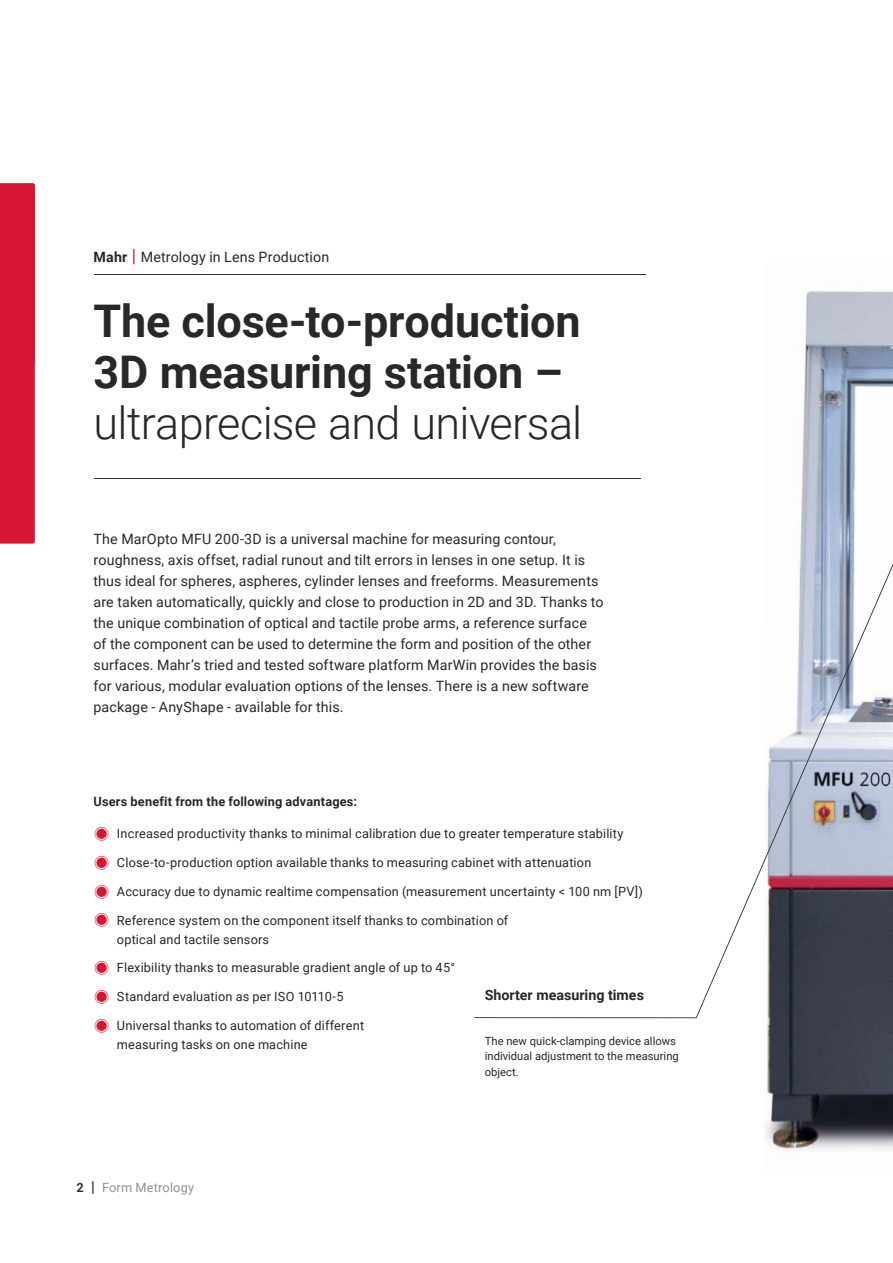
<style>
.page{position:relative;width:893px;height:1263px;background:#fff}
.page>*{position:absolute;margin:0;border:0;box-sizing:border-box;transform-origin:0 0}
.t1{font:700 45px/51px "Roboto";letter-spacing:-.005em;color:#292829}
.t2{font:300 45px "Roboto";letter-spacing:-.015em;color:#292829}
.t3{font:14.25px/21px "Roboto";letter-spacing:.01em;color:#292829}
.t4{font:700 14.25px "Roboto";color:#292829}
.t5{font:12.75px/18.8px "Roboto";letter-spacing:.015em;color:#292829}
.t6{font:700 12.75px "Roboto";letter-spacing:.015em;color:#292829}
.t7{font:12.75px "Roboto";letter-spacing:.015em;color:#8b9296}
.t8{font:11.25px/15.8px "Roboto";color:#292829}
.s1{font-weight:700}
.s2{font-size:18px;color:#d71635}
.s3{font-family:"Mahr Numbers Light";font-size:16.5px;color:#d71635}
.s4{font-weight:700;color:#2a343a}
.s5{font-weight:700;font-size:15px;color:#2a343a}
</style>
<div class="page">
<img style="left:766px;top:290px;width:127px;height:860px">
<div style="left:0;top:183px;width:35px;height:361px;background:#d71635"></div>
<svg style="left:474px;top:549px;width:419px;height:469px"></svg>
<hr style="left:94px;top:274px;width:551px;height:1px;background:#2a343a">
<hr style="left:94px;top:478px;width:546px;height:1px;background:#2a343a">
<p class="t3" style="left:94px;top:246px;width:237px"><span class="s1">Mahr</span> <span class="s2">|</span> Metrology in Lens Production</p>
<h1 class="t1" style="left:94px;top:294px;width:489px">The close-to-production<br>3D measuring station –</h1>
<h1 class="t2" style="left:94px;top:392px;width:490px">ultraprecise and universal</h1>
<p class="t3" style="left:94px;top:527px;width:512px">The MarOpto MFU 200-3D is a universal machine for measuring contour, roughness, axis offset, radial runout and tilt errors in lenses in one setup. It is thus ideal for spheres, aspheres, cylinder lenses and freeforms. Measurements are taken automatically, quickly and close to production in 2D and 3D. Thanks to the unique combination of optical and tactile probe arms, a reference surface<br>of the component can be used to determine the form and position of the other surfaces. Mahr’s tried and tested software platform MarWin provides the basis for various, modular evaluation options of the lenses. There is a new software package - AnyShape - available for this.</p>
<p class="t6" style="left:94px;top:793px;width:265px">Users benefit from the following advantages:</p>
<p class="t5" style="left:94px;top:823px;width:532px"><span class="s3">B</span> Increased productivity thanks to minimal calibration due to greater temperature stability</p>
<p class="t5" style="left:94px;top:852px;width:499px"><span class="s3">B</span> Close-to-production option available thanks to measuring cabinet with attenuation</p>
<p class="t5" style="left:94px;top:881px;width:551px"><span class="s3">B</span> Accuracy due to dynamic realtime compensation (measurement uncertainty &lt; 100 nm [PV])</p>
<p class="t5" style="left:117px;top:910px;width:393px;text-indent:-23px"><span class="s3">B</span> Reference system on the component itself thanks to combination of optical and tactile sensors</p>
<p class="t5" style="left:94px;top:958px;width:363px"><span class="s3">B</span> Flexibility thanks to measurable gradient angle of up to 45°</p>
<p class="t5" style="left:94px;top:987px;width:252px"><span class="s3">B</span> Standard evaluation as per ISO 10110-5</p>
<p class="t5" style="left:117px;top:1016px;width:249px;text-indent:-23px"><span class="s3">B</span> Universal thanks to automation of different measuring tasks on one machine</p>
<p class="t4" style="left:485px;top:985px;width:161px">Shorter measuring times</p>
<p class="t8" style="left:485px;top:1032px;width:196px">The new quick-clamping device allows individual adjustment to the measuring object.</p>
<p class="t7" style="left:77px;top:1179px;width:119px"><span class="s4">2</span> <span class="s5">|</span> Form Metrology</p>
</div>
